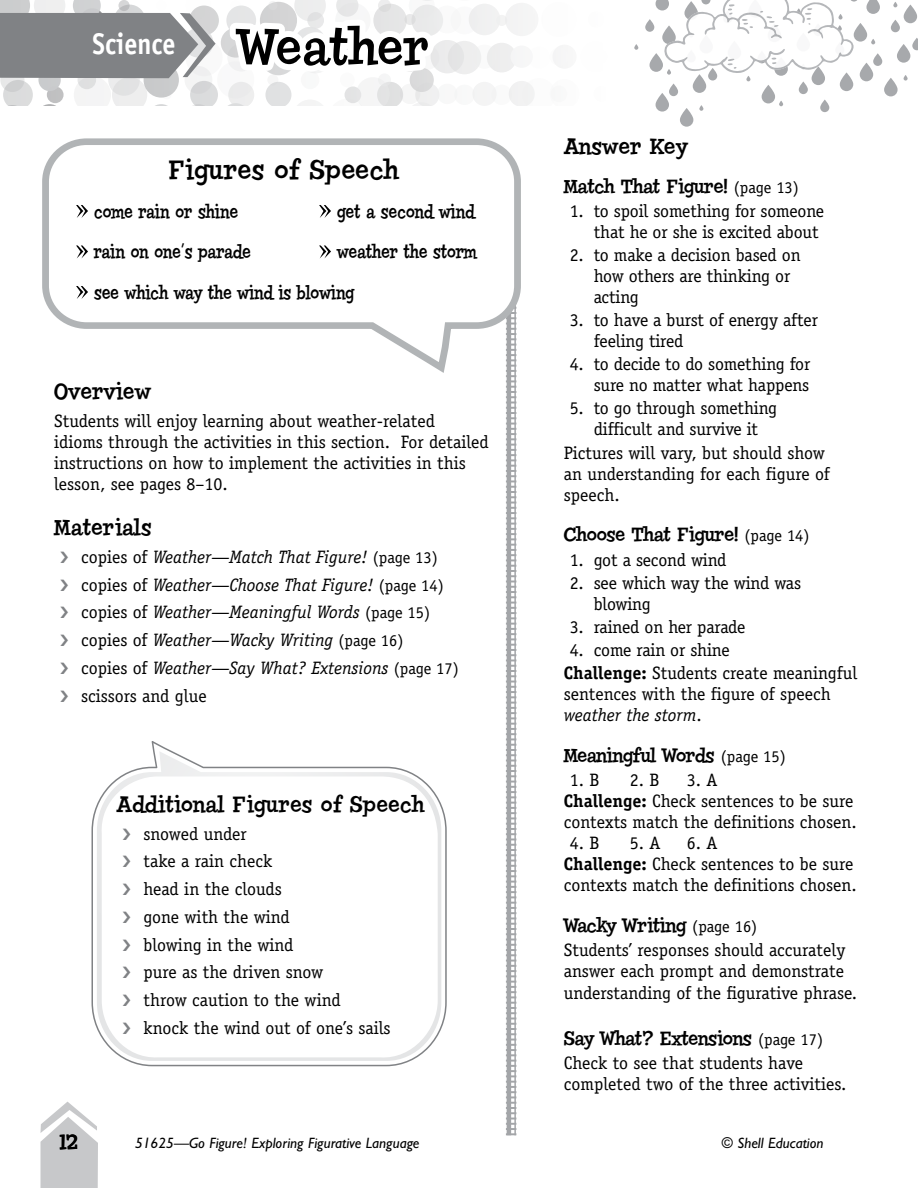
<style>
.page{position:relative;width:918px;height:1188px;background:#fff}
.page>*{position:absolute;margin:0;border:0;box-sizing:border-box;transform-origin:0 0}
.t1{font:51px "Chowderhead";letter-spacing:.03em;color:#000}
.t2{font:700 30px "Officina Sans Std";color:#fff;scale:.87 1}
.t3{font:27px "Chowderhead";letter-spacing:.03em;color:#000}
.t4{font:22.5px "Chowderhead";letter-spacing:.03em;color:#000}
.t5{font:20.4px "Chowderhead";color:#000}
.t6{font:19.5px "Chowderhead";color:#000}
.t7{font:18.75px/40.5px "Chowderhead";letter-spacing:.02em;color:#000;scale:.89 1}
.t8{font:18px/21px "Officina Serif Std";letter-spacing:-.01em;color:#000}
.t9{font:italic 18px/27.8px "Officina Serif Std";color:#000}
.t10{font:italic 15px "Gill Sans Std";color:#000}
.s1{font-style:normal}
.s2{font-style:normal;font-size:16.5px}
.s3{font-family:"Officina Serif Std";font-size:16.5px}
.s4{font-weight:700}
.s5{font-style:italic}
</style>
<div class="page">
<div style="left:496px;top:15px;width:11px;height:11px;background:#f3f3f3;border-radius:50%"></div>
<div style="left:487px;top:43px;width:30px;height:29px;background:#eee;border-radius:50%"></div>
<div style="left:492px;top:85px;width:20px;height:20px;background:#fafafa;border-radius:50%"></div>
<div style="left:552px;top:45px;width:25px;height:24px;background:#f7f7f7;border-radius:50%"></div>
<div style="left:550px;top:47px;width:18px;height:19px;background:#f6f6f6;border-radius:50%"></div>
<div style="left:505px;top:3px;width:33px;height:33px;background:#f4f4f4;border-radius:50%"></div>
<div style="left:511px;top:46px;width:22px;height:22px;background:#f6f6f7;border-radius:50%"></div>
<svg style="left:509px;top:81px;width:25px;height:25px"></svg>
<div style="left:469px;top:4px;width:31px;height:31px;background:#f1f1f2;border-radius:50%"></div>
<div style="left:472px;top:45px;width:25px;height:24px;background:#f4f4f5;border-radius:50%"></div>
<div style="left:472px;top:82px;width:25px;height:24px;background:#f4f4f4;border-radius:50%"></div>
<svg style="left:634px;top:44px;width:4px;height:6px"></svg>
<svg style="left:91px;top:741px;width:356px;height:325px"></svg>
<svg style="left:97px;top:751px;width:344px;height:310px"></svg>
<svg style="left:100px;top:776px;width:338px;height:283px"></svg>
<svg style="left:506px;top:377px;width:8px;height:758px"></svg>
<hr style="left:507px;top:296px;width:4px;height:839px;background:#a3a5a8">
<hr style="left:514px;top:296px;width:2px;height:839px;background:#a3a5a8">
<svg style="left:42px;top:138px;width:479px;height:239px"></svg>
<svg style="left:67px;top:156px;width:428px;height:150px"></svg>
<svg style="left:76px;top:205px;width:12px;height:13px"></svg>
<svg style="left:319px;top:205px;width:12px;height:13px"></svg>
<svg style="left:76px;top:245px;width:12px;height:13px"></svg>
<svg style="left:319px;top:245px;width:12px;height:13px"></svg>
<svg style="left:76px;top:286px;width:12px;height:13px"></svg>
<svg style="left:0;top:0;width:482px;height:187px"></svg>
<svg style="left:645px;top:0;width:273px;height:127px"></svg>
<svg style="left:40px;top:1102px;width:58px;height:86px"></svg>
<svg style="left:123px;top:828px;width:8px;height:12px"></svg>
<svg style="left:123px;top:856px;width:8px;height:11px"></svg>
<svg style="left:123px;top:884px;width:8px;height:11px"></svg>
<svg style="left:123px;top:911px;width:8px;height:12px"></svg>
<svg style="left:123px;top:939px;width:8px;height:12px"></svg>
<svg style="left:123px;top:967px;width:8px;height:11px"></svg>
<svg style="left:123px;top:995px;width:8px;height:11px"></svg>
<svg style="left:123px;top:1022px;width:8px;height:12px"></svg>
<h2 class="t2" style="left:93px;top:26px;width:97px">Science</h2>
<h1 class="t1" style="left:238px;top:18px;width:192px">Weather</h1>
<h3 class="t3" style="left:168px;top:154px;width:231px">Figures of Speech</h3>
<p class="t7" style="left:94px;top:191px;width:163px">come rain or shine</p>
<p class="t7" style="left:337px;top:191px;width:156px">get a second wind</p>
<p class="t7" style="left:94px;top:232px;width:178px">rain on one’s parade</p>
<p class="t7" style="left:94px;top:232px;width:432px;text-indent:243px">weather the storm see which way the wind is blowing</p>
<p class="t4" style="left:54px;top:379px;width:98px">Overview</p>
<p class="t8" style="left:54px;top:410px;width:436px">Students will enjoy learning about weather‑related<br>idioms through the activities in this section. For detailed instructions on how to implement the activities in this lesson, see pages 8–10.</p>
<p class="t4" style="left:54px;top:515px;width:99px">Materials</p>
<p class="t9" style="left:81px;top:543px;width:379px"><span class="s1">copies of</span> Weather—Match That Figure! <span class="s2">(page 13) </span><span class="s1">copies of</span> Weather—Choose That Figure! <span class="s2">(page 14) </span><span class="s1">copies of</span> Weather—Meaningful Words <span class="s2">(page 15) </span><span class="s1">copies of</span> Weather—Wacky Writing <span class="s2">(page 16)<br></span><span class="s1">copies of</span> Weather—Say What? Extensions <span class="s2">(page 17) </span><span class="s1">scissors and glue</span></p>
<p class="t4" style="left:117px;top:791px;width:309px">Additional Figures of Speech</p>
<p class="t8" style="left:144px;top:820px;width:248px;line-height:27.8px">snowed under<br>take a rain check<br>head in the clouds<br>gone with the wind<br>blowing in the wind<br>pure as the driven snow<br>throw caution to the wind<br>knock the wind out of one’s sails</p>
<p class="t4" style="left:564px;top:134px;width:125px">Answer Key</p>
<p class="t6" style="left:564px;top:175px;width:237px">Match That Figure! <span class="s3">(page 13)</span></p>
<p class="t8" style="left:594px;top:200px;width:232px;text-indent:-24px">1. to spoil something for someone that he or she is excited about</p>
<p class="t8" style="left:594px;top:244px;width:209px;text-indent:-24px">2. to make a decision based on how others are thinking or acting</p>
<p class="t8" style="left:594px;top:310px;width:226px;text-indent:-24px">3. to have a burst of energy after feeling tired</p>
<p class="t8" style="left:570px;top:354px;width:242px;text-align:right">4. to decide to do something for sure no matter what happens</p>
<p class="t8" style="left:570px;top:398px;width:209px;text-align:center">5. to go through something difficult and survive it</p>
<p class="t8" style="left:564px;top:442px;width:268px">Pictures will vary, but should show an understanding for each figure of speech.</p>
<p class="t6" style="left:564px;top:524px;width:247px">Choose That Figure! <span class="s3">(page 14)</span></p>
<p class="t8" style="left:570px;top:549px;width:158px">1. got a second wind</p>
<p class="t8" style="left:594px;top:572px;width:209px;text-indent:-24px">2. see which way the wind was blowing</p>
<p class="t8" style="left:570px;top:616px;width:177px">3. rained on her parade</p>
<p class="t8" style="left:564px;top:639px;width:295px;line-height:23.1px;text-indent:6px">4. come rain or shine<br><span class="s4">Challenge:</span> Students create meaningful</p>
<p class="t8" style="left:564px;top:684px;width:269px">sentences with the figure of speech <span class="s5">weather the storm</span>.</p>
<p class="t6" style="left:564px;top:744px;width:224px">Meaningful Words <span class="s3">(page 15)</span></p>
<p class="t8" style="left:570px;top:770px;width:31px">1. B</p>
<p class="t8" style="left:630px;top:770px;width:31px">2. B</p>
<p class="t8" style="left:564px;top:770px;width:295px;text-indent:123px">3. A<br><span class="s4">Challenge:</span> Check sentences to be sure contexts match the definitions chosen.</p>
<p class="t8" style="left:570px;top:833px;width:31px">4. B</p>
<p class="t8" style="left:630px;top:833px;width:32px">5. A</p>
<p class="t8" style="left:564px;top:833px;width:295px;text-indent:123px">6. A<br><span class="s4">Challenge:</span> Check sentences to be sure contexts match the definitions chosen.</p>
<p class="t6" style="left:564px;top:915px;width:195px">Wacky Writing <span class="s3">(page 16)</span></p>
<p class="t8" style="left:564px;top:940px;width:295px">Students’ responses should accurately answer each prompt and demonstrate understanding of the figurative phrase.</p>
<p class="t6" style="left:564px;top:1027px;width:261px">Say What? Extensions <span class="s3">(page 17)</span></p>
<p class="t8" style="left:564px;top:1053px;width:284px">Check to see that students have completed two of the three activities.</p>
<p class="t5" style="left:60px;top:1130px;width:20px">12</p>
<p class="t10" style="left:135px;top:1134px;width:286px">51625—Go Figure! Exploring Figurative Language</p>
<p class="t10" style="left:722px;top:1134px;width:103px">© Shell Education</p>
</div>
